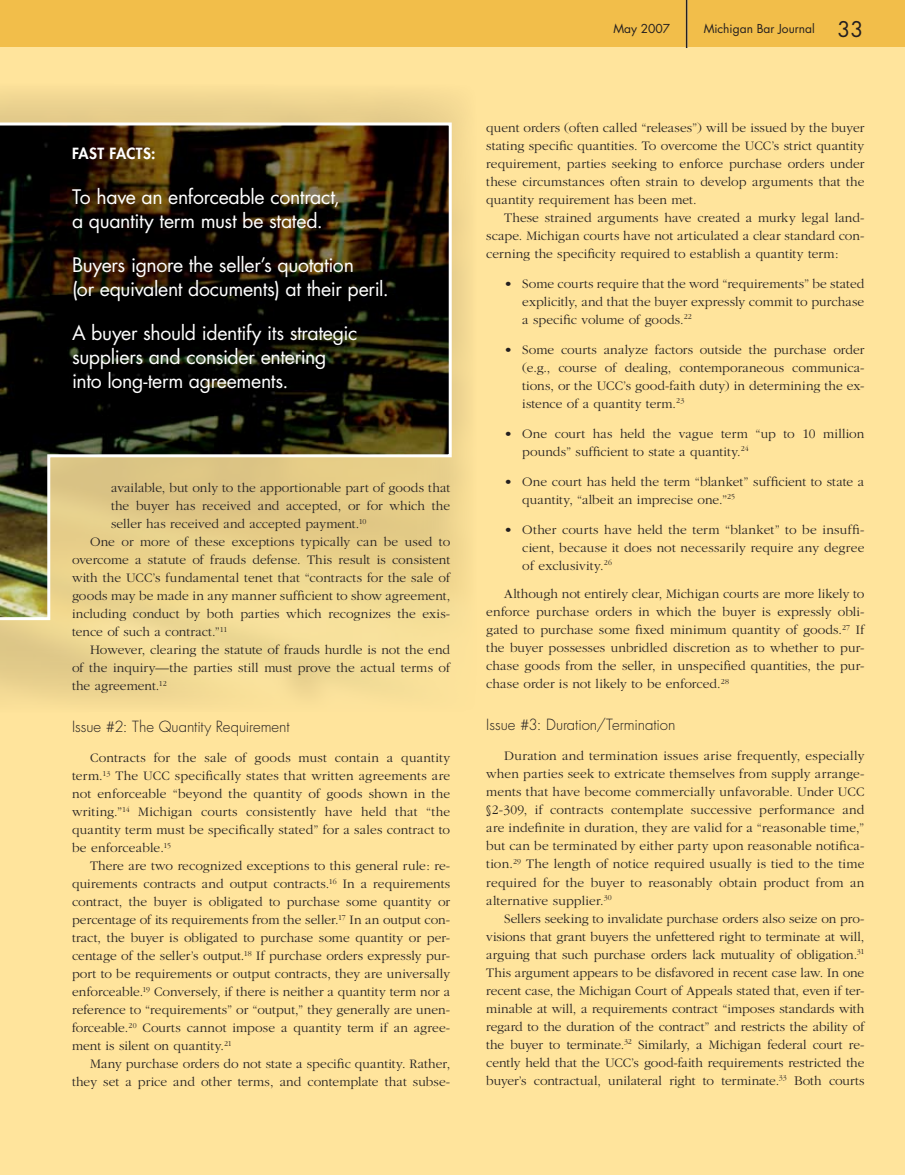
<style>
.page{position:relative;width:905px;height:1175px;background:#fff}
.page>*{position:absolute;margin:0;border:0;box-sizing:border-box;transform-origin:0 0}
.t1{font:19.5px/24px "Futura";letter-spacing:-.015em;color:#fff}
.t2{font:300 15px "Futura";letter-spacing:-.005em;color:#231f20}
.t3{font:800 15px "Futura";letter-spacing:.025em;color:#fff}
.t4{font:300 13.5px/18px "Garamond";letter-spacing:.005em;color:#231f20;text-align:justify}
.t5{font:12px "Futura";color:#231f20}
.s1{font-size:21px}
</style>
<div class="page">
<div style="left:0;top:0;width:904px;height:1174px;background:#ffe49c"></div>
<svg style="left:0;top:121px;width:453px;height:547px;background:#695d3c"></svg>
<div style="left:0;top:0;width:904px;height:47px;background:#f2be4a"></div>
<hr style="left:686px;top:0;width:1px;height:48px;background:#231f20">
<p class="t3" style="left:72px;top:144px;width:85px">FAST FACTS:</p>
<h1 class="t1" style="left:72px;top:184px;width:269px">To have an enforceable contract, a quantity term must be stated.</h1>
<h1 class="t1" style="left:72px;top:252px;width:318px">Buyers ignore the seller’s quotation<br>(or equivalent documents) at their peril.</h1>
<h1 class="t1" style="left:72px;top:321px;width:287px">A buyer should identify its strategic suppliers and consider entering into long-term agreements.</h1>
<p class="t4" style="left:111px;top:479px;width:341px">available, but only to the apportionable part of goods that</p>
<p class="t4" style="left:111px;top:497px;width:340px">the buyer has received and accepted, or for which the</p>
<p class="t4" style="left:111px;top:515px;width:257px">seller has received and accepted payment.<sup>10</sup></p>
<p class="t4" style="left:90px;top:533px;width:362px">One or more of these exceptions typically can be used to</p>
<p class="t4" style="left:72px;top:551px;width:379px">overcome a statute of frauds defense. This result is consistent</p>
<p class="t4" style="left:72px;top:569px;width:379px">with the UCC’s fundamental tenet that “contracts for the sale of</p>
<p class="t4" style="left:72px;top:587px;width:380px">goods may be made in any manner sufficient to show agreement,</p>
<p class="t4" style="left:72px;top:605px;width:380px">including conduct by both parties which recognizes the exis-</p>
<p class="t4" style="left:72px;top:623px;width:157px">tence of such a contract.”<sup>11</sup></p>
<p class="t4" style="left:90px;top:641px;width:361px">However, clearing the statute of frauds hurdle is not the end</p>
<p class="t4" style="left:72px;top:659px;width:380px">of the inquiry—the parties still must prove the actual terms of</p>
<p class="t4" style="left:72px;top:677px;width:96px">the agreement.<sup>12</sup></p>
<p class="t2" style="left:72px;top:717px;width:219px">Issue #2: The Quantity Requirement</p>
<p class="t4" style="left:72px;top:749px;width:379px;text-indent:18px">Contracts for the sale of goods must contain a quantity term.<sup>13</sup> The UCC specifically states that written agreements are not enforceable “beyond the quantity of goods shown in the writing.”<sup>14</sup> Michigan courts consistently have held that “the quantity term must be specifically stated” for a sales contract to be enforceable.<sup>15</sup></p>
<p class="t4" style="left:72px;top:857px;width:380px;text-indent:18px">There are two recognized exceptions to this general rule: re&shy;quirements contracts and output contracts.<sup>16</sup> In a requirements contract, the buyer is obligated to purchase some quantity or percent-age of its requirements from the seller.<sup>17</sup> In an output con&shy;tract, the buyer is obligated to purchase some quantity or per&shy;centage of the seller’s output.<sup>18</sup> If purchase orders expressly pur&shy;port to be requirements or output contracts, they are universally enforceable.<sup>19</sup> Conversely, if there is neither a quantity term nor a reference to “requirements” or “output,” they generally are unen&shy;forceable.<sup>20</sup> Courts cannot impose a quantity term if an agree&shy;ment is silent on quantity.<sup>21</sup></p>
<p class="t4" style="left:72px;top:1055px;width:380px;text-align:right">Many purchase orders do not state a specific quantity. Rather, they set a price and other terms, and contemplate that subse-</p>
<p class="t5" style="left:613px;top:21px;width:58px">May 2007</p>
<p class="t5" style="left:703px;top:21px;width:161px">Michigan Bar Journal <span class="s1">33</span></p>
<p class="t4" style="left:486px;top:119px;width:380px">quent orders (often called “releases”) will be issued by the buyer stating specific quantities. To overcome the UCC’s strict quantity requirement, parties seeking to enforce purchase orders under these circumstances often strain to develop arguments that the quantity requirement has been met.</p>
<p class="t4" style="left:486px;top:209px;width:380px;text-indent:18px">These strained arguments have created a murky legal land&shy;scape. Michigan courts have not articulated a clear standard con&shy;cerning the specificity required to establish a quantity term:</p>
<p class="t4" style="left:522px;top:275px;width:344px">Some courts require that the word “requirements” be stated explicitly, and that the buyer expressly commit to purchase a specific volume of goods.<sup>22</sup></p>
<p class="t4" style="left:522px;top:341px;width:344px">Some courts analyze factors outside the purchase order (e.g., course of dealing, contemporaneous communica&shy;tions, or the UCC’s good-faith duty) in determining the ex&shy;istence of a quantity term.<sup>23</sup></p>
<p class="t4" style="left:522px;top:425px;width:343px">One court has held the vague term “up to 10 million pounds” sufficient to state a quantity.<sup>24</sup></p>
<p class="t4" style="left:522px;top:473px;width:343px">One court has held the term “blanket” sufficient to state a quantity, “albeit an imprecise one.”<sup>25</sup></p>
<p class="t4" style="left:522px;top:521px;width:344px">Other courts have held the term “blanket” to be insuffi&shy;cient, because it does not necessarily require any degree of exclusivity.<sup>26</sup></p>
<p class="t4" style="left:486px;top:585px;width:380px;text-indent:18px">Although not entirely clear, Michigan courts are more likely to enforce purchase orders in which the buyer is expressly obli&shy;gated to purchase some fixed minimum quantity of goods.<sup>27</sup> If the buyer possesses unbridled discretion as to whether to pur&shy;chase goods from the seller, in unspecified quantities, the pur&shy;chase order is not likely to be enforced.<sup>28</sup></p>
<p class="t2" style="left:486px;top:715px;width:191px">Issue #3: Duration/Termination</p>
<p class="t4" style="left:486px;top:747px;width:380px;text-indent:18px">Duration and termination issues arise frequently, especially when parties seek to extricate themselves from supply arrange&shy;ments that have become commercially unfavorable. Under UCC §2-309, if contracts contemplate successive performance and are indefinite in duration, they are valid for a “reasonable time,” but can be terminated by either party upon reasonable notifica&shy;tion.<sup>29</sup> The length of notice required usually is tied to the time required for the buyer to reasonably obtain product from an alter-native supplier.<sup>30</sup></p>
<p class="t4" style="left:486px;top:909px;width:380px;text-indent:18px">Sellers seeking to invalidate purchase orders also seize on pro&shy;visions that grant buyers the unfettered right to terminate at will, arguing that such purchase orders lack mutuality of obligation.<sup>31<br></sup>This argument appears to be disfavored in recent case law. In one recent case, the Michigan Court of Appeals stated that, even if ter&shy;minable at will, a requirements contract “imposes standards with regard to the duration of the contract” and restricts the ability of the buyer to terminate.<sup>32</sup> Similarly, a Michigan federal court re&shy;cently held that the UCC’s good-faith requirements restricted the buyer’s contractual, unilateral right to terminate.<sup>33</sup> Both courts</p>
<p class="t4" style="left:504px;top:275px;width:10px">•</p>
<p class="t4" style="left:504px;top:341px;width:10px">•</p>
<p class="t4" style="left:504px;top:425px;width:10px">•</p>
<p class="t4" style="left:504px;top:473px;width:10px">•</p>
<p class="t4" style="left:504px;top:521px;width:10px">•</p>
</div>
